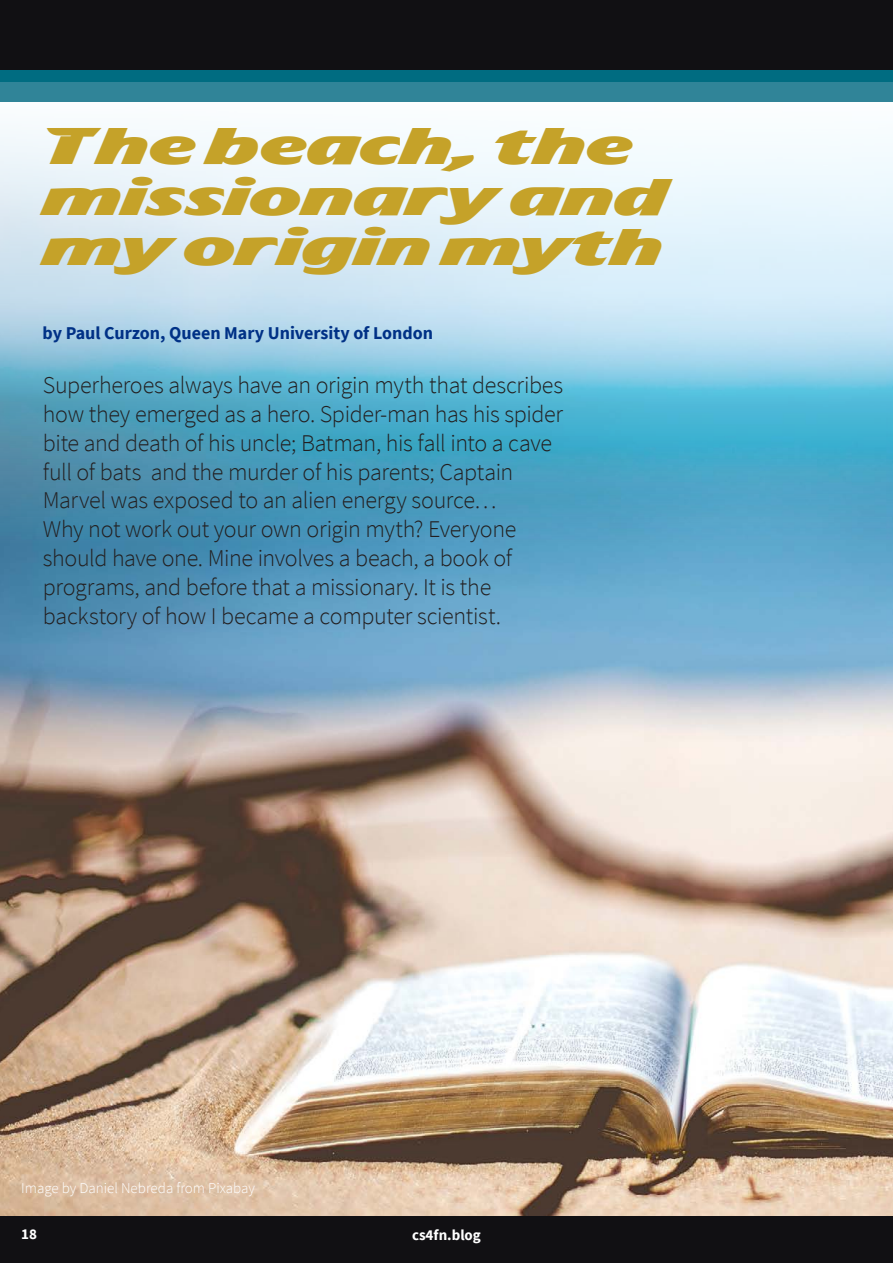
<style>
.page{position:relative;width:893px;height:1263px;background:#fff}
.page>*{position:absolute;margin:0;border:0;box-sizing:border-box;transform-origin:0 0}
.Main_Heading{font:48px/51px "TF Avian";color:#c5a229}
.Body_copy{font:300 24px/28.8px "Source Sans Pro";letter-spacing:-.015em;color:#231f20}
.Intro{font:700 18px "Source Sans Pro";color:#003186}
.Body_copy-2{font:300 15px "Source Sans Pro";color:#fff}
.Minor_Heading{font:700 15px "Source Sans Pro";color:#fff}
</style>
<div class="page">
<img style="left:0;top:129px;width:893px;height:1087px">
<div style="left:0;top:1216px;width:893px;height:47px;background:#111013"></div>
<div style="left:0;top:0;width:893px;height:70px;background:#111013"></div>
<div style="left:0;top:70px;width:893px;height:13px;background:#006c81"></div>
<div style="left:0;top:83px;width:893px;height:19px;background:#308498"></div>
<p class="Main_Heading" style="left:43px;top:120px;width:625px">T he beach, the missionary and my origin myth</p>
<p class="Intro" style="left:43px;top:320px;width:392px">by Paul Curzon, Queen Mary University of London</p>
<p class="Body_copy" style="left:43px;top:371px;width:522px">Superheroes always have an origin myth that describes how they emerged as a hero. Spider-man has his spider bite and death of his uncle; Batman, his fall into a cave full of bats and the murder of his parents; Captain Marvel was exposed to an alien energy source…<br>Why not work out your own origin myth? Everyone should have one. Mine involves a beach, a book of programs, and before that a missionary. It is the backstory of how I became a computer scientist.</p>
<p class="Body_copy-2" style="left:21px;top:1179px;width:235px">Image by Daniel Nebreda from Pixabay</p>
<p class="Minor_Heading" style="left:21px;top:1224px;width:17px">18</p>
<p class="Minor_Heading" style="left:412px;top:1225px;width:70px">cs4fn.blog</p>
<p class="Minor_Heading" style="left:400px;top:1229px;width:101px">www.cs4fn.org</p>
</div>
